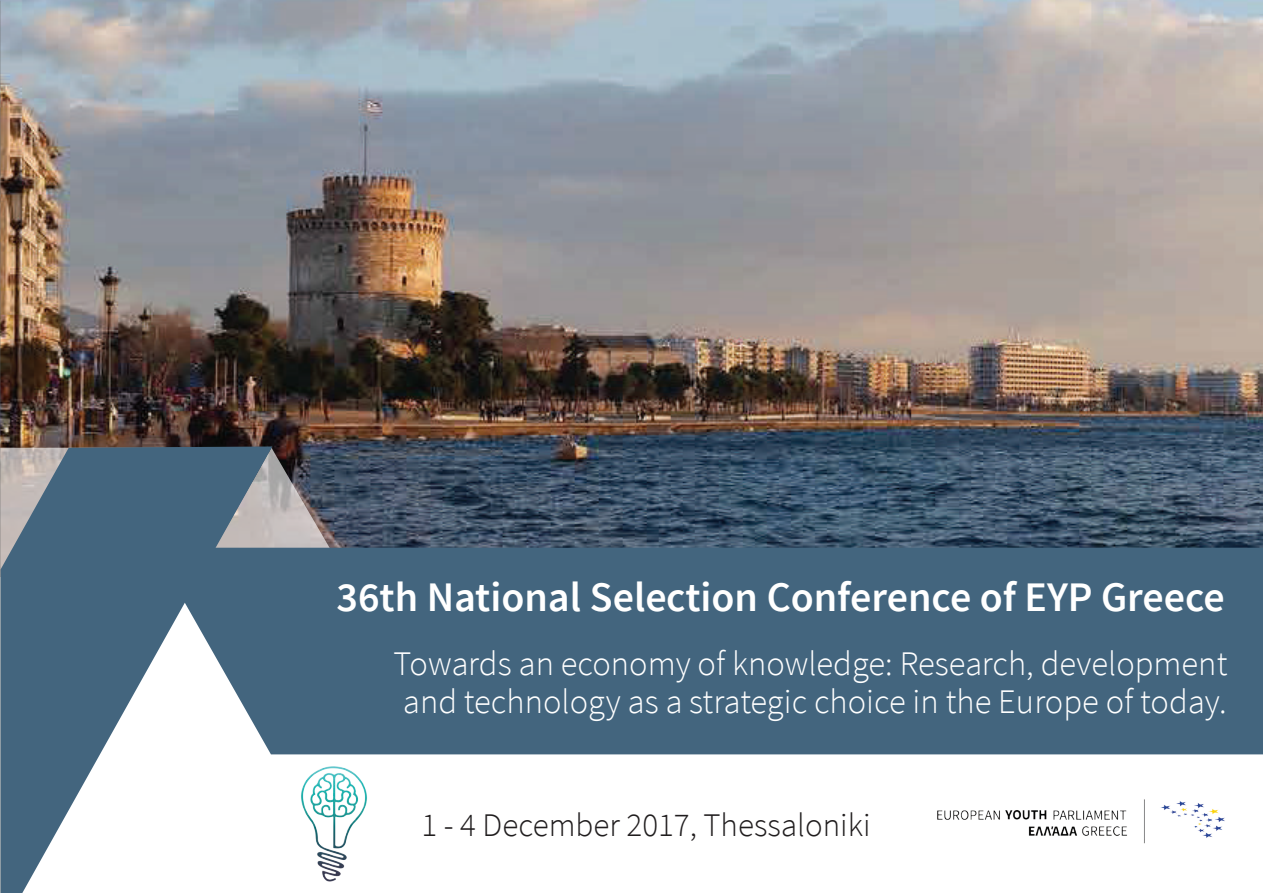
<style>
.page{position:relative;width:1263px;height:893px;background:#fff}
.page>*{position:absolute;margin:0;border:0;box-sizing:border-box;transform-origin:0 0}
.t1{font:600 42px "Source Sans Pro";color:#fff}
.t2{font:300 34.5px/38.4px "Source Sans Pro";color:#fff}
.t3{font:300 33px "Source Sans Pro";color:#201d1e}
</style>
<div class="page">
<img style="left:0;top:1px;width:1263px;height:547px">
<svg style="left:272px;top:448px;width:66px;height:100px;background:#7a7a80"></svg>
<div style="left:272px;top:548px;width:991px;height:206px;background:#43657e"></div>
<svg style="left:0;top:446px;width:272px;height:447px;fill:#43657e"></svg>
<hr style="left:0;top:0;width:1263px;height:1px;background:#5e605f">
<img style="left:937px;top:799px;width:288px;height:45px">
<img style="left:301px;top:766px;width:66px;height:116px">
<p class="t1" style="left:336px;top:570px;width:890px">36th National Selection Conference of EYP Greece</p>
<p class="t2" style="left:393px;top:644px;width:835px">Towards an economy of knowledge: Research, development and technology as a strategic choice in the Europe of today.</p>
<p class="t3" style="left:421px;top:805px;width:451px">1 - 4 December 2017, Thessaloniki</p>
</div>
